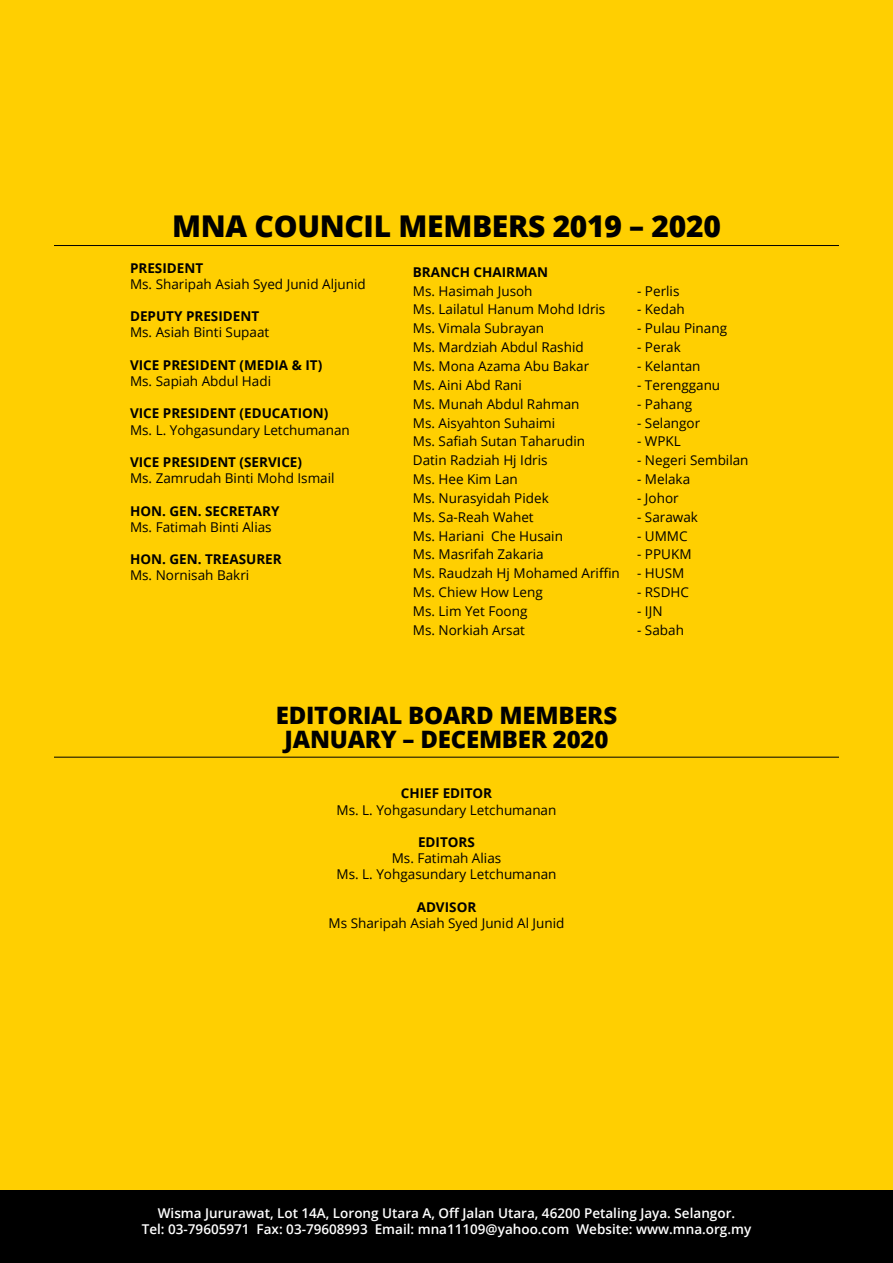
<style>
.page{position:relative;width:893px;height:1263px;background:#ffcf01}
.page>*{position:absolute;margin:0;border:0;box-sizing:border-box;transform-origin:0 0}
.t1{font:800 30px "Open Sans";letter-spacing:-.01em;color:#000}
.t2{font:800 24px/24px "Open Sans";letter-spacing:-.01em;color:#000;text-align:center}
.t3{font:13.5px/16.2px "Open Sans";color:#000;text-align:center}
.t4{font:700 13.5px "Open Sans";color:#000}
.t5{font:600 13.5px/16.2px "Open Sans";color:#fff;text-align:center}
</style>
<div class="page">
<div style="left:0;top:1191px;width:893px;height:72px;background:#000"></div>
<hr style="left:54px;top:245px;width:785px;height:1px;background:#000">
<hr style="left:54px;top:757px;width:785px;height:1px;background:#000">
<h1 class="t1" style="left:172px;top:203px;width:550px">MNA COUNCIL MEMBERS 2019 – 2020</h1>
<p class="t4" style="left:130px;top:258px;width:75px">PRESIDENT</p>
<p class="t3" style="left:130px;top:275px;width:237px">Ms. Sharipah Asiah Syed Junid Aljunid</p>
<p class="t4" style="left:130px;top:307px;width:131px">DEPUTY PRESIDENT</p>
<p class="t3" style="left:130px;top:324px;width:141px">Ms. Asiah Binti Supaat</p>
<p class="t4" style="left:130px;top:355px;width:194px">VICE PRESIDENT (MEDIA &amp; IT)</p>
<p class="t3" style="left:130px;top:373px;width:143px">Ms. Sapiah Abdul Hadi</p>
<p class="t4" style="left:130px;top:404px;width:200px">VICE PRESIDENT (EDUCATION)</p>
<p class="t3" style="left:130px;top:421px;width:221px">Ms. L. Yohgasundary Letchumanan</p>
<p class="t4" style="left:130px;top:453px;width:174px">VICE PRESIDENT (SERVICE)</p>
<p class="t3" style="left:130px;top:470px;width:206px">Ms. Zamrudah Binti Mohd Ismail</p>
<p class="t4" style="left:130px;top:501px;width:151px">HON. GEN. SECRETARY</p>
<p class="t3" style="left:130px;top:518px;width:143px">Ms. Fatimah Binti Alias</p>
<p class="t4" style="left:130px;top:550px;width:153px">HON. GEN. TREASURER</p>
<p class="t3" style="left:130px;top:567px;width:121px">Ms. Nornisah Bakri</p>
<p class="t4" style="left:413px;top:262px;width:137px">BRANCH CHAIRMAN</p>
<p class="t3" style="left:413px;top:282px;width:121px">Ms. Hasimah Jusoh</p>
<p class="t3" style="left:637px;top:282px;width:44px">- Perlis</p>
<p class="t3" style="left:413px;top:301px;width:194px">Ms. Lailatul Hanum Mohd Idris</p>
<p class="t3" style="left:637px;top:301px;width:49px">- Kedah</p>
<p class="t3" style="left:413px;top:320px;width:133px">Ms. Vimala Subrayan</p>
<p class="t3" style="left:637px;top:320px;width:92px">- Pulau Pinang</p>
<p class="t3" style="left:413px;top:339px;width:172px">Ms. Mardziah Abdul Rashid</p>
<p class="t3" style="left:637px;top:339px;width:45px">- Perak</p>
<p class="t3" style="left:413px;top:358px;width:178px">Ms. Mona Azama Abu Bakar</p>
<p class="t3" style="left:637px;top:358px;width:65px">- Kelantan</p>
<p class="t3" style="left:413px;top:376px;width:111px">Ms. Aini Abd Rani</p>
<p class="t3" style="left:637px;top:376px;width:85px">- Terengganu</p>
<p class="t3" style="left:413px;top:395px;width:168px">Ms. Munah Abdul Rahman</p>
<p class="t3" style="left:637px;top:395px;width:56px">- Pahang</p>
<p class="t3" style="left:413px;top:414px;width:144px">Ms. Aisyahton Suhaimi</p>
<p class="t3" style="left:637px;top:414px;width:65px">- Selangor</p>
<p class="t3" style="left:413px;top:433px;width:174px">Ms. Safiah Sutan Taharudin</p>
<p class="t3" style="left:637px;top:433px;width:45px">- WPKL</p>
<p class="t3" style="left:413px;top:452px;width:136px">Datin Radziah Hj Idris</p>
<p class="t3" style="left:637px;top:452px;width:113px">- Negeri Sembilan</p>
<p class="t3" style="left:413px;top:471px;width:106px">Ms. Hee Kim Lan</p>
<p class="t3" style="left:637px;top:471px;width:55px">- Melaka</p>
<p class="t3" style="left:413px;top:489px;width:137px">Ms. Nurasyidah Pidek</p>
<p class="t3" style="left:637px;top:489px;width:43px">- Johor</p>
<p class="t3" style="left:413px;top:508px;width:122px">Ms. Sa-Reah Wahet</p>
<p class="t3" style="left:637px;top:508px;width:62px">- Sarawak</p>
<p class="t3" style="left:413px;top:527px;width:152px">Ms. Hariani Che Husain</p>
<p class="t3" style="left:637px;top:527px;width:52px">- UMMC</p>
<p class="t3" style="left:413px;top:546px;width:132px">Ms. Masrifah Zakaria</p>
<p class="t3" style="left:637px;top:546px;width:56px">- PPUKM</p>
<p class="t3" style="left:413px;top:565px;width:209px">Ms. Raudzah Hj Mohamed Ariffin</p>
<p class="t3" style="left:637px;top:565px;width:49px">- HUSM</p>
<p class="t3" style="left:413px;top:584px;width:131px">Ms. Chiew How Leng</p>
<p class="t3" style="left:637px;top:584px;width:53px">- RSDHC</p>
<p class="t3" style="left:413px;top:602px;width:116px">Ms. Lim Yet Foong</p>
<p class="t3" style="left:637px;top:602px;width:27px">- IJN</p>
<p class="t3" style="left:413px;top:621px;width:114px">Ms. Norkiah Arsat</p>
<p class="t3" style="left:637px;top:621px;width:48px">- Sabah</p>
<h2 class="t2" style="left:276px;top:702px;width:343px">EDITORIAL BOARD MEMBERS<br>JANUARY – DECEMBER 2020</h2>
<p class="t4" style="left:401px;top:784px;width:93px">CHIEF EDITOR</p>
<p class="t3" style="left:337px;top:801px;width:221px">Ms. L. Yohgasundary Letchumanan</p>
<p class="t4" style="left:418px;top:832px;width:58px">EDITORS</p>
<p class="t3" style="left:337px;top:850px;width:221px">Ms. Fatimah Alias<br>Ms. L. Yohgasundary Letchumanan</p>
<p class="t4" style="left:417px;top:897px;width:61px">ADVISOR</p>
<p class="t3" style="left:329px;top:915px;width:237px">Ms Sharipah Asiah Syed Junid Al Junid</p>
<p class="t5" style="left:142px;top:1205px;width:611px">Wisma Jururawat, Lot 14A, Lorong Utara A, Off Jalan Utara, 46200 Petaling Jaya. Selangor.<br>Tel: 03-79605971 Fax: 03-79608993 Email: mna11109@yahoo.com Website: www.mna.org.my</p>
</div>
